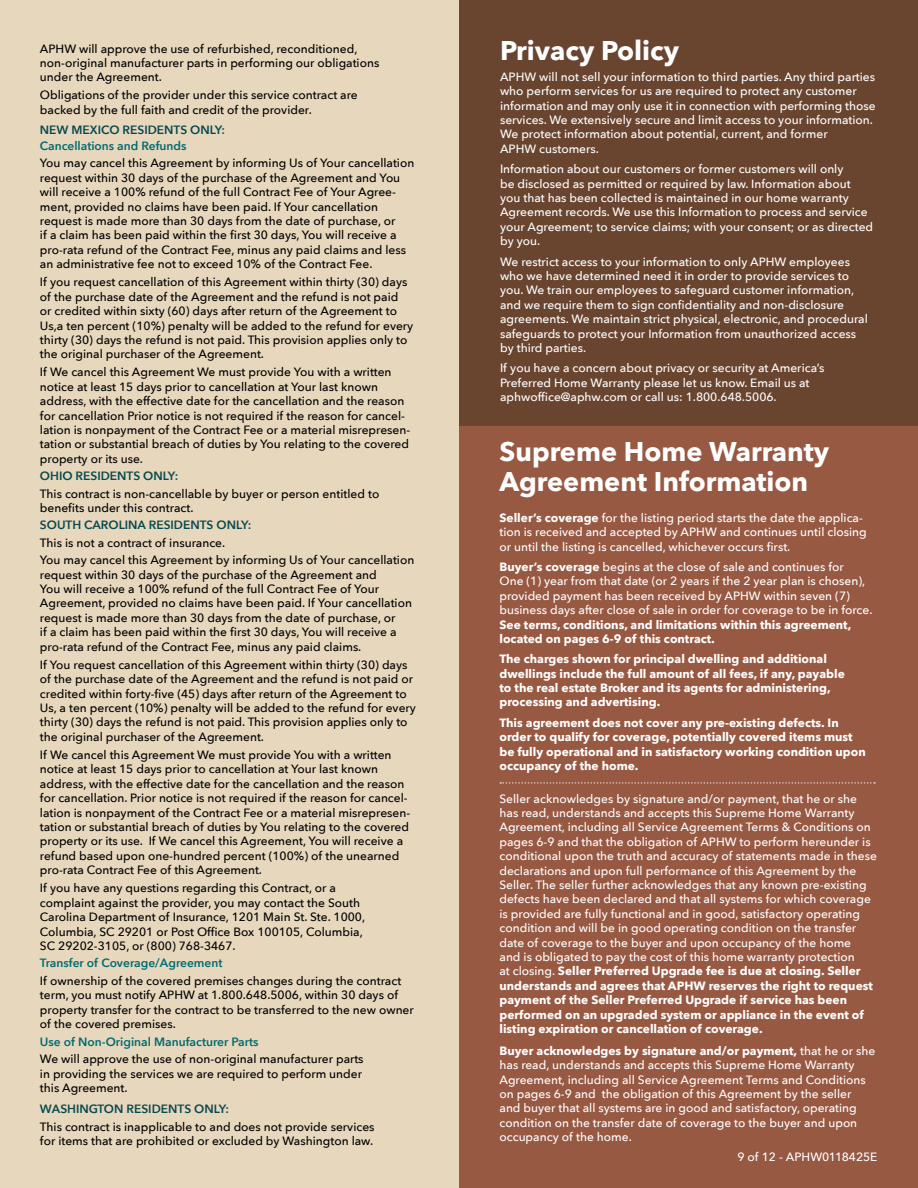
<style>
.page{position:relative;width:918px;height:1188px;background:#fff}
.page>*{position:absolute;margin:0;border:0;box-sizing:border-box;transform-origin:0 0}
.t1{font:700 27px/30px "Avenir Next";color:#fff}
.t2{font:500 12px/14.4px "Avenir Next";color:#000}
.t3{font:500 12px/14.4px "Avenir Next";color:#fff}
.t4{font:700 12px/14.4px "Avenir Next";color:#fff}
.t5{font:600 12px "Avenir Next";color:#07494d}
.t6{font:600 12px "Avenir Next";color:#006b71}
.s1{font-weight:700}
</style>
<div class="page">
<div style="left:0;top:0;width:462px;height:1188px;background:#e7d7bd"></div>
<div style="left:459px;top:0;width:459px;height:1188px;background:#985943"></div>
<svg style="left:500px;top:782px;width:375px;height:2px"></svg>
<div style="left:460px;top:0;width:458px;height:426px;background:#694530"></div>
<p class="t2" style="left:40px;top:41px;width:341px">APHW will approve the use of refurbished, reconditioned, non-original manufacturer parts in performing our obligations under the Agreement.</p>
<p class="t2" style="left:40px;top:88px;width:319px">Obligations of the provider under this service contract are backed by the full faith and credit of the provider.</p>
<p class="t5" style="left:40px;top:120px;width:187px">NEW MEXICO RESIDENTS ONLY:</p>
<p class="t6" style="left:40px;top:136px;width:148px">Cancellations and Refunds</p>
<p class="t2" style="left:40px;top:156px;width:376px">You may cancel this Agreement by informing Us of Your cancellation request within 30 days of the purchase of the Agreement and You will receive a 100% refund of the full Contract Fee of Your Agree&shy;ment, provided no claims have been paid. If Your cancellation request is made more than 30 days from the date of purchase, or<br>if a claim has been paid within the first 30 days, You will receive a pro-rata refund of the Contract Fee, minus any paid claims and less an administrative fee not to exceed 10% of the Contract Fee.</p>
<p class="t2" style="left:40px;top:275px;width:375px">If you request cancellation of this Agreement within thirty (30) days of the purchase date of the Agreement and the refund is not paid<br>or credited within sixty (60) days after return of the Agreement to Us,a ten percent (10%) penalty will be added to the refund for every thirty (30) days the refund is not paid. This provision applies only to the original purchaser of the Agreement.</p>
<p class="t2" style="left:40px;top:365px;width:372px">If We cancel this Agreement We must provide You with a written notice at least 15 days prior to cancellation at Your last known address, with the effective date for the cancellation and the reason for cancellation Prior notice is not required if the reason for cancel&shy;lation is nonpayment of the Contract Fee or a material misrepresen&shy;tation or substantial breach of duties by You relating to the covered property or its use.</p>
<p class="t5" style="left:40px;top:466px;width:140px">OHIO RESIDENTS ONLY:</p>
<p class="t2" style="left:40px;top:486px;width:341px">This contract is non-cancellable by buyer or person entitled to benefits under this contract.</p>
<p class="t5" style="left:40px;top:515px;width:213px">SOUTH CAROLINA RESIDENTS ONLY:</p>
<p class="t2" style="left:40px;top:534px;width:376px;line-height:17.4px">This is not a contract of insurance.<br>You may cancel this Agreement by informing Us of Your cancellation</p>
<p class="t2" style="left:40px;top:567px;width:374px">request within 30 days of the purchase of the Agreement and<br>You will receive a 100% refund of the full Contract Fee of Your Agreement, provided no claims have been paid. If Your cancellation request is made more than 30 days from the date of purchase, or<br>if a claim has been paid within the first 30 days, You will receive a pro-rata refund of the Contract Fee, minus any paid claims.</p>
<p class="t2" style="left:40px;top:657px;width:378px">If You request cancellation of this Agreement within thirty (30) days of the purchase date of the Agreement and the refund is not paid or credited within forty-five (45) days after return of the Agreement to Us, a ten percent (10%) penalty will be added to the refund for every thirty (30) days the refund is not paid. This provision applies only to the original purchaser of the Agreement.</p>
<p class="t2" style="left:40px;top:747px;width:372px">If We cancel this Agreement We must provide You with a written notice at least 15 days prior to cancellation at Your last known address, with the effective date for the cancellation and the reason for cancellation. Prior notice is not required if the reason for cancel&shy;lation is nonpayment of the Contract Fee or a material misrepresen&shy;tation or substantial breach of duties by You relating to the covered property or its use. If We cancel this Agreement, You will receive a refund based upon one-hundred percent (100%) of the unearned pro-rata Contract Fee of this Agreement.</p>
<p class="t2" style="left:40px;top:881px;width:327px">If you have any questions regarding this Contract, or a complaint against the provider, you may contact the South Carolina Department of Insurance, 1201 Main St. Ste. 1000, Columbia, SC 29201 or Post Office Box 100105, Columbia, SC 29202-3105, or (800) 768-3467.</p>
<p class="t6" style="left:40px;top:953px;width:184px">Transfer of Coverage/Agreement</p>
<p class="t2" style="left:40px;top:973px;width:375px">If ownership of the covered premises changes during the contract term, you must notify APHW at 1.800.648.5006, within 30 days of property transfer for the contract to be transferred to the new owner of the covered premises.</p>
<p class="t6" style="left:40px;top:1032px;width:220px">Use of Non-Original Manufacturer Parts</p>
<p class="t2" style="left:40px;top:1052px;width:325px">We will approve the use of non-original manufacturer parts in providing the services we are required to perform under this Agreement.</p>
<p class="t5" style="left:40px;top:1098px;width:191px">WASHINGTON RESIDENTS ONLY:</p>
<p class="t2" style="left:40px;top:1119px;width:336px">This contract is inapplicable to and does not provide services for items that are prohibited or excluded by Washington law.</p>
<h1 class="t1" style="left:500px;top:36px;width:180px">Privacy Policy</h1>
<p class="t3" style="left:500px;top:69px;width:377px">APHW will not sell your information to third parties. Any third parties who perform services for us are required to protect any customer information and may only use it in connection with performing those services. We extensively secure and limit access to your information.<br>We protect information about potential, current, and former<br>APHW customers.</p>
<p class="t3" style="left:500px;top:162px;width:375px">Information about our customers or former customers will only<br>be disclosed as permitted or required by law. Information about you that has been collected is maintained in our home warranty Agreement records. We use this Information to process and service your Agreement; to service claims; with your consent; or as directed by you.</p>
<p class="t3" style="left:500px;top:254px;width:369px">We restrict access to your information to only APHW employees who we have determined need it in order to provide services to you. We train our employees to safeguard customer information, and we require them to sign confidentiality and non-disclosure agreements. We maintain strict physical, electronic, and procedural safeguards to protect your Information from unauthorized access by third parties.</p>
<p class="t3" style="left:500px;top:361px;width:326px">If you have a concern about privacy or security at America’s<br>Preferred Home Warranty please let us know. Email us at aphwoffice@aphw.com or call us: 1.800.648.5006.</p>
<h1 class="t1" style="left:500px;top:436px;width:331px">Supreme Home Warranty<br>Agreement Information</h1>
<p class="t3" style="left:500px;top:510px;width:369px"><span class="s1">Seller’s coverage</span> for the listing period starts the date the applica&shy;tion is received and accepted by APHW and continues until closing or until the listing is cancelled, whichever occurs first.</p>
<p class="t3" style="left:500px;top:559px;width:375px"><span class="s1">Buyer’s coverage</span> begins at the close of sale and continues for<br>One (1) year from that date (or 2 years if the 2 year plan is chosen), provided payment has been received by APHW within seven (7) business days after close of sale in order for coverage to be in force.</p>
<p class="t4" style="left:500px;top:617px;width:353px">See terms, conditions, and limitations within this agreement, located on pages 6-9 of this contract.</p>
<p class="t4" style="left:500px;top:652px;width:347px">The charges shown for principal dwelling and additional dwellings include the full amount of all fees, if any, payable to the real estate Broker and its agents for administering, processing and advertising.</p>
<p class="t4" style="left:500px;top:715px;width:368px">This agreement does not cover any pre-existing defects. In order to qualify for coverage, potentially covered items must be fully operational and in satisfactory working condition upon occupancy of the home.</p>
<p class="t3" style="left:500px;top:791px;width:379px">Seller acknowledges by signature and/or payment, that he or she has read, understands and accepts this Supreme Home Warranty Agreement, including all Service Agreement Terms &amp; Conditions on pages 6-9 and that the obligation of APHW to perform hereunder is conditional upon the truth and accuracy of statements made in these declarations and upon full performance of this Agreement by the Seller. The seller further acknowledges that any known pre-existing defects have been declared and that all systems for which coverage is provided are fully functional and in good, satisfactory operating condition and will be in good operating condition on the transfer date of coverage to the buyer and upon occupancy of the home<br>and is obligated to pay the cost of this home warranty protection<br>at closing. <span class="s1">Seller Preferred Upgrade fee is due at closing. Seller understands and agrees that APHW reserves the right to request payment of the Seller Preferred Upgrade if service has been performed on an upgraded system or appliance in the event of listing expiration or cancellation of coverage.</span></p>
<p class="t3" style="left:500px;top:1043px;width:377px"><span class="s1">Buyer acknowledges by signature and/or payment,</span> that he or she has read, understands and accepts this Supreme Home Warranty Agreement, including all Service Agreement Terms and Conditions on pages 6-9 and the obligation of this Agreement by the seller and buyer that all systems are in good and satisfactory, operating condition on the transfer date of coverage to the buyer and upon occupancy of the home.</p>
<p class="t3" style="left:737px;top:1149px;width:142px">9 of 12 - APHW0118425E</p>
</div>
